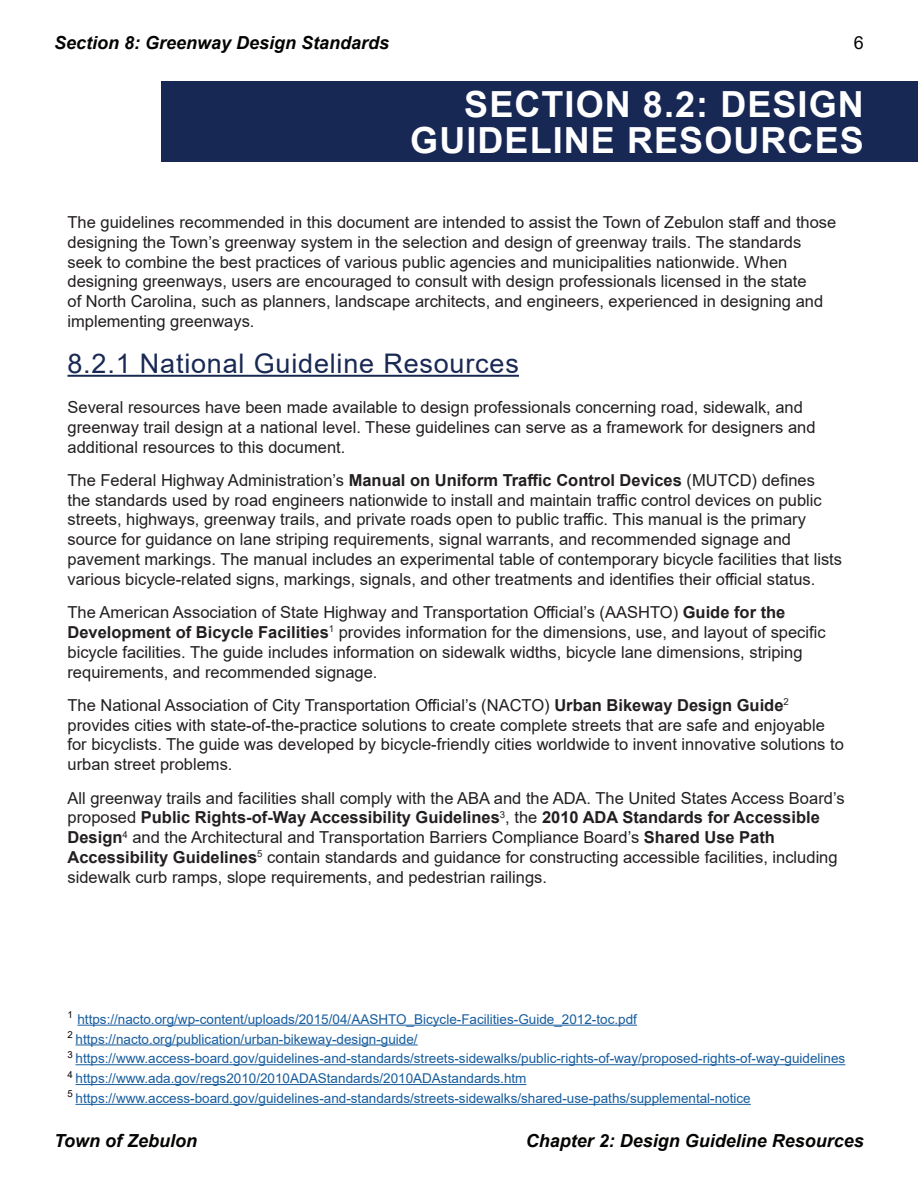
<style>
.page{position:relative;width:918px;height:1188px;background:#fff}
.page>*{position:absolute;margin:0;border:0;box-sizing:border-box;transform-origin:0 0}
.BlueBar_text{font:700 36px/36px "Arial";letter-spacing:.03em;color:#fff;text-align:right}
.Sub-Chapter{font:27px "Arial";letter-spacing:.03em;color:#192954}
.t1{font:italic 700 18px "Arial";color:#040503}
.t2{font:18px "Arial";color:#040503}
.t3{font:16.5px/19.8px "Arial";color:#231f20}
.t4{font:13.5px "Arial";color:#175d9e}
.s1{font-weight:700}
</style>
<div class="page">
<div style="left:162px;top:81px;width:756px;height:81px;background:#182854"></div>
<hr style="left:68px;top:375px;width:451px;height:2px;background:#192954">
<hr style="left:77px;top:1025px;width:560px;height:1px;background:#175d9e">
<hr style="left:76px;top:1044px;width:342px;height:1px;background:#175d9e">
<hr style="left:76px;top:1064px;width:769px;height:1px;background:#175d9e">
<hr style="left:76px;top:1084px;width:451px;height:1px;background:#175d9e">
<hr style="left:76px;top:1104px;width:675px;height:1px;background:#175d9e">
<p class="t1" style="left:54px;top:31px;width:337px">Section 8: Greenway Design Standards</p>
<p class="t2" style="left:854px;top:31px;width:12px">6</p>
<p class="BlueBar_text" style="left:410px;top:86px;width:455px">SECTION 8.2: DESIGN<br>GUIDELINE RESOURCES</p>
<p class="t3" style="left:68px;top:212px;width:770px">The guidelines recommended in this document are intended to assist the Town of Zebulon staff and those designing the Town’s greenway system in the selection and design of greenway trails. The standards seek to combine the best practices of various public agencies and municipalities nationwide. When designing greenways, users are encouraged to consult with design professionals licensed in the state<br>of North Carolina, such as planners, landscape architects, and engineers, experienced in designing and implementing greenways.</p>
<p class="Sub-Chapter" style="left:68px;top:345px;width:453px">8.2.1 National Guideline Resources</p>
<p class="t3" style="left:68px;top:397px;width:750px">Several resources have been made available to design professionals concerning road, sidewalk, and greenway trail design at a national level. These guidelines can serve as a framework for designers and additional resources to this document.</p>
<p class="t3" style="left:68px;top:470px;width:776px">The Federal Highway Administration’s <span class="s1">Manual on Uniform Traffic Control Devices</span> (MUTCD) defines<br>the standards used by road engineers nationwide to install and maintain traffic control devices on public streets, highways, greenway trails, and private roads open to public traffic. This manual is the primary source for guidance on lane striping requirements, signal warrants, and recommended signage and pavement markings. The manual includes an experimental table of contemporary bicycle facilities that lists various bicycle-related signs, markings, signals, and other treatments and identifies their official status.</p>
<p class="t3" style="left:68px;top:602px;width:760px">The American Association of State Highway and Transportation Official’s (AASHTO) <span class="s1">Guide for the Development of Bicycle Facilities</span><sup>1</sup> provides information for the dimensions, use, and layout of specific bicycle facilities. The guide includes information on sidewalk widths, bicycle lane dimensions, striping requirements, and recommended signage.</p>
<p class="t3" style="left:68px;top:695px;width:778px">The National Association of City Transportation Official’s (NACTO) <span class="s1">Urban Bikeway Design Guide</span><sup>2 </sup>provides cities with state-of-the-practice solutions to create complete streets that are safe and enjoyable for bicyclists. The guide was developed by bicycle-friendly cities worldwide to invent innovative solutions to urban street problems.</p>
<p class="t3" style="left:68px;top:788px;width:779px">All greenway trails and facilities shall comply with the ABA and the ADA. The United States Access Board’s proposed <span class="s1">Public Rights-of-Way Accessibility Guidelines</span><sup>3</sup>, the <span class="s1">2010 ADA Standards for Accessible Design</span><sup>4</sup> and the Architectural and Transportation Barriers Compliance Board’s <span class="s1">Shared Use Path Accessibility Guidelines</span><sup>5</sup> contain standards and guidance for constructing accessible facilities, including sidewalk curb ramps, slope requirements, and pedestrian railings.</p>
<p class="t4" style="left:68px;top:1010px;width:571px"><sup>1</sup> https://nacto.org/wp-content/uploads/2015/04/AASHTO_Bicycle-Facilities-Guide_2012-toc.pdf</p>
<p class="t4" style="left:68px;top:1029px;width:352px"><sup>2</sup> https://nacto.org/publication/urban-bikeway-design-guide/</p>
<p class="t4" style="left:68px;top:1049px;width:779px"><sup>3</sup> https://www.access-board.gov/guidelines-and-standards/streets-sidewalks/public-rights-of-way/proposed-rights-of-way-guidelines</p>
<p class="t4" style="left:68px;top:1069px;width:461px"><sup>4</sup> https://www.ada.gov/regs2010/2010ADAStandards/2010ADAstandards.htm</p>
<p class="t4" style="left:68px;top:1089px;width:685px"><sup>5</sup> https://www.access-board.gov/guidelines-and-standards/streets-sidewalks/shared-use-paths/supplemental-notice</p>
<p class="t1" style="left:54px;top:1129px;width:145px">Town of Zebulon</p>
<p class="t1" style="left:526px;top:1129px;width:340px">Chapter 2: Design Guideline Resources</p>
</div>
